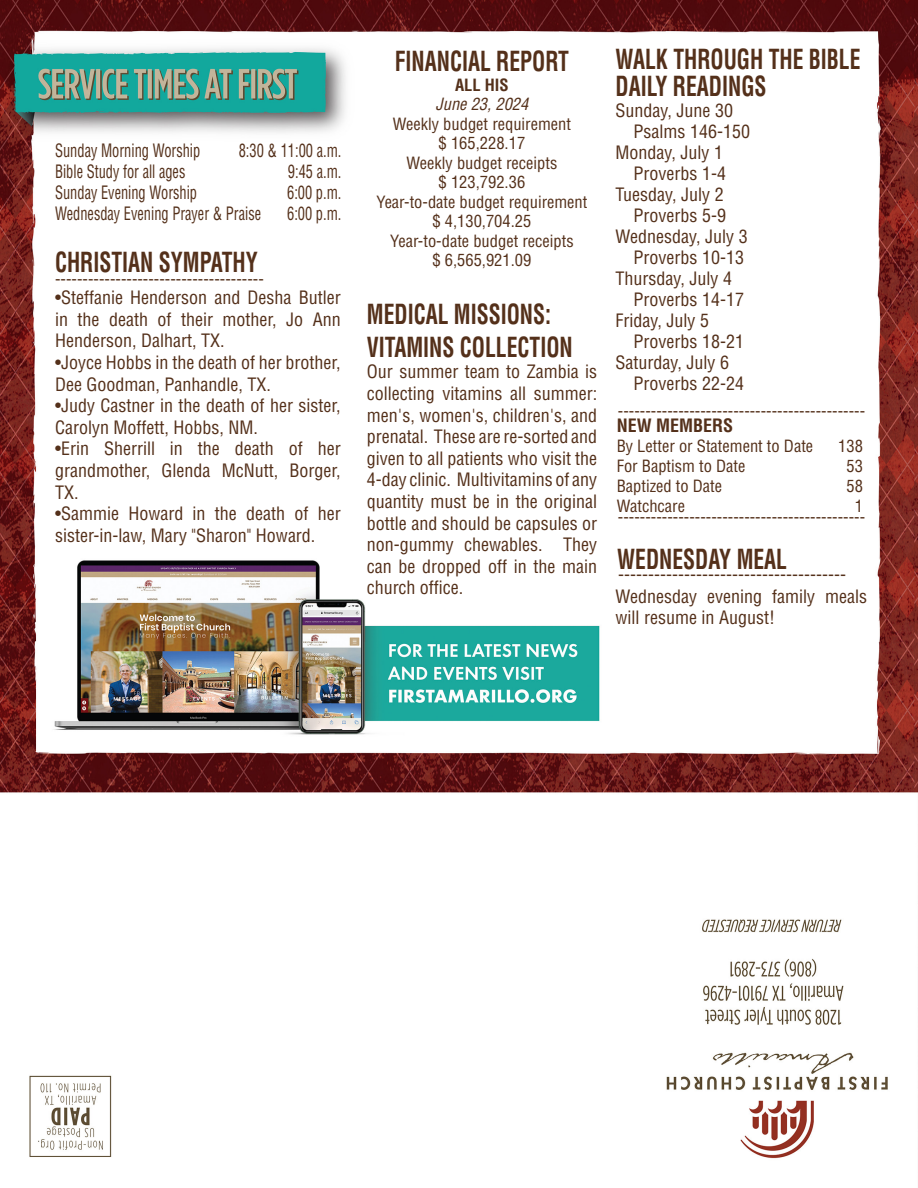
<style>
.page{position:relative;width:918px;height:1188px;background:#fff}
.page>*{position:absolute;margin:0;border:0;box-sizing:border-box;transform-origin:0 0}
.t1{font:700 condensed 27px/27px "Helvetica LT Std";color:#54301a;scale:.8 1}
.t2{font:condensed 18px/21.6px "Helvetica LT Std";color:#54301a}
.t3{font:condensed 18px "Helvetica LT Std";color:#54301a;scale:.8 1}
.t4{font:700 condensed 18px "Helvetica LT Std";color:#54301a}
.t5{font:condensed 16.5px/19.5px "Helvetica LT Std";color:#54301a;text-align:center}
.t6{font:italic condensed 16.5px "Helvetica LT Std";color:#54301a}
.t7{font:700 condensed 16.5px "Helvetica LT Std";color:#54301a}
</style>
<div class="page">
<img style="left:0;top:0;width:918px;height:1159px">
<p class="t3" style="left:55px;top:139px;width:183px">Sunday Morning Worship</p>
<p class="t3" style="left:239px;top:139px;width:130px">8:30 &amp; 11:00 a.m.</p>
<p class="t3" style="left:55px;top:160px;width:164px">Bible Study for all ages</p>
<p class="t3" style="left:288px;top:160px;width:68px">9:45 a.m.</p>
<p class="t3" style="left:55px;top:181px;width:179px">Sunday Evening Worship</p>
<p class="t3" style="left:287px;top:181px;width:70px">6:00 p.m.</p>
<p class="t3" style="left:55px;top:202px;width:259px">Wednesday Evening Prayer &amp; Praise</p>
<p class="t3" style="left:287px;top:202px;width:70px">6:00 p.m.</p>
<h1 class="t1" style="left:55px;top:248px;width:255px">CHRISTIAN SYMPATHY</h1>
<p class="t5" style="left:55px;top:269px;width:210px">--------------------------------------</p>
<p class="t2" style="left:55px;top:287px;width:287px;text-align:justify">•Steffanie Henderson and Desha Butler in the death of their mother, Jo Ann Henderson, Dalhart, TX.</p>
<p class="t2" style="left:55px;top:352px;width:287px">•Joyce Hobbs in the death of her brother,<br>Dee Goodman, Panhandle, TX.</p>
<p class="t2" style="left:55px;top:395px;width:287px">•Judy Castner in the death of her sister,<br>Carolyn Moffett, Hobbs, NM.</p>
<p class="t2" style="left:55px;top:438px;width:287px;text-align:justify">•Erin Sherrill in the death of her grandmother, Glenda McNutt, Borger, TX.</p>
<p class="t2" style="left:55px;top:503px;width:287px">•Sammie Howard in the death of her sister-in-law, Mary "Sharon" Howard.</p>
<h1 class="t1" style="left:395px;top:48px;width:219px">FINANCIAL REPORT</h1>
<p class="t7" style="left:455px;top:74px;width:55px">ALL HIS</p>
<p class="t6" style="left:435px;top:94px;width:95px">June 23, 2024</p>
<p class="t5" style="left:376px;top:114px;width:213px">Weekly budget requirement<br>$ 165,228.17<br>Weekly budget receipts<br>$ 123,792.36<br>Year-to-date budget requirement $ 4,130,704.25<br>Year-to-date budget receipts<br>$ 6,565,921.09</p>
<h1 class="t1" style="left:367px;top:298px;width:259px;line-height:32.4px">MEDICAL MISSIONS:<br>VITAMINS COLLECTION</h1>
<p class="t2" style="left:367px;top:361px;width:232px;text-align:justify">Our summer team to Zambia is collecting vitamins all summer: men's, women's, children's, and prenatal. These are re-sorted and given to all patients who visit the 4-day clinic. Multivitamins of any quantity must be in the original bottle and should be capsules or non-gummy chewables. They can be dropped off in the main church office.</p>
<h1 class="t1" style="left:616px;top:46px;width:308px">WALK THROUGH THE BIBLE<br>DAILY READINGS</h1>
<p class="t2" style="left:616px;top:100px;width:119px">Sunday, June 30</p>
<p class="t2" style="left:634px;top:121px;width:118px">Psalms 146-150</p>
<p class="t2" style="left:616px;top:142px;width:109px">Monday, July 1</p>
<p class="t2" style="left:634px;top:163px;width:94px">Proverbs 1-4</p>
<p class="t2" style="left:616px;top:184px;width:110px">Tuesday, July 2</p>
<p class="t2" style="left:634px;top:205px;width:94px">Proverbs 5-9</p>
<p class="t2" style="left:616px;top:226px;width:134px">Wednesday, July 3</p>
<p class="t2" style="left:634px;top:247px;width:112px">Proverbs 10-13</p>
<p class="t2" style="left:616px;top:268px;width:118px">Thursday, July 4</p>
<p class="t2" style="left:634px;top:289px;width:112px">Proverbs 14-17</p>
<p class="t2" style="left:616px;top:310px;width:95px">Friday, July 5</p>
<p class="t2" style="left:634px;top:331px;width:112px">Proverbs 18-21</p>
<p class="t2" style="left:616px;top:352px;width:115px">Saturday, July 6</p>
<p class="t2" style="left:634px;top:373px;width:112px">Proverbs 22-24</p>
<p class="t5" style="left:618px;top:401px;width:249px">---------------------------------------------</p>
<p class="t4" style="left:617px;top:415px;width:118px">NEW MEMBERS</p>
<p class="t5" style="left:617px;top:436px;width:198px">By Letter or Statement to Date</p>
<p class="t5" style="left:838px;top:436px;width:26px">138</p>
<p class="t5" style="left:617px;top:456px;width:130px">For Baptism to Date</p>
<p class="t5" style="left:847px;top:456px;width:18px">53</p>
<p class="t5" style="left:617px;top:476px;width:107px">Baptized to Date</p>
<p class="t5" style="left:847px;top:476px;width:18px">58</p>
<p class="t5" style="left:617px;top:496px;width:70px">Watchcare</p>
<p class="t5" style="left:855px;top:496px;width:10px">1</p>
<h1 class="t1" style="left:617px;top:545px;width:214px">WEDNESDAY MEAL</h1>
<p class="t2" style="left:618px;top:563px;width:229px">--------------------------------------</p>
<p class="t5" style="left:618px;top:507px;width:249px">---------------------------------------------</p>
<p class="t2" style="left:616px;top:585px;width:253px">Wednesday evening family meals will resume in August!</p>
</div>
